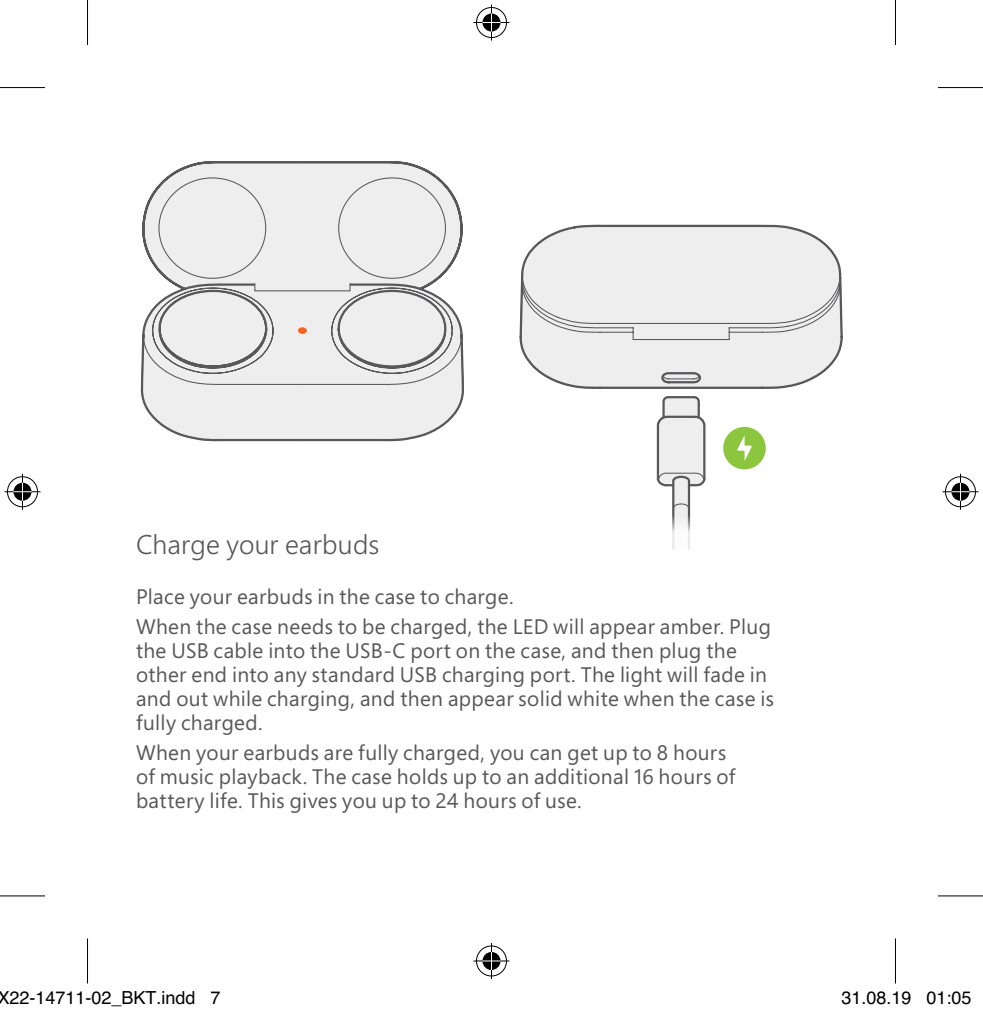
<style>
.page{position:relative;width:983px;height:1013px;background:#fff}
.page>*{position:absolute;margin:0;border:0;box-sizing:border-box;transform-origin:0 0}
.t1{font:300 27px "Segoe Pro";letter-spacing:.005em;color:#57585a}
.t2{font:21px/24px "Segoe Pro";letter-spacing:.015em;color:#57585a}
.t3{font:18px "Helvetica";color:#000}
</style>
<div class="page">
<svg style="left:140px;top:161px;width:324px;height:281px"></svg>
<svg style="left:519px;top:224px;width:324px;height:165px"></svg>
<div style="left:298px;top:327px;width:9px;height:7px;background:#f36421;border-radius:50%"></div>
<svg style="left:656px;top:396px;width:50px;height:154px"></svg>
<div style="left:723px;top:427px;width:43px;height:42px;background:#8cc63e;border-radius:50%"></div>
<svg style="left:737px;top:435px;width:15px;height:26px"></svg>
<hr style="left:0;top:87px;width:45px;height:1px;background:#000">
<hr style="left:938px;top:87px;width:45px;height:1px;background:#000">
<hr style="left:0;top:895px;width:45px;height:1px;background:#000">
<hr style="left:938px;top:895px;width:45px;height:1px;background:#000">
<hr style="left:87px;top:0;width:1px;height:45px;background:#000">
<hr style="left:87px;top:938px;width:1px;height:45px;background:#000">
<hr style="left:895px;top:0;width:1px;height:45px;background:#000">
<hr style="left:895px;top:938px;width:1px;height:45px;background:#000">
<div style="left:475px;top:6px;width:33px;height:33px;border:4px solid #fff;border-radius:50%"></div>
<hr style="left:473px;top:21px;width:36px;height:3px;background:#fff">
<hr style="left:490px;top:5px;width:3px;height:36px;background:#fff">
<div style="left:481px;top:12px;width:21px;height:21px;border:4px solid #fff;border-radius:50%"></div>
<div style="left:476px;top:7px;width:31px;height:31px;border:1px solid #000;border-radius:50%"></div>
<hr style="left:473px;top:22px;width:36px;height:1px;background:#000">
<hr style="left:491px;top:5px;width:1px;height:36px;background:#000">
<svg style="left:482px;top:14px;width:18px;height:18px"></svg>
<div style="left:475px;top:944px;width:33px;height:33px;border:4px solid #fff;border-radius:50%"></div>
<hr style="left:473px;top:959px;width:36px;height:3px;background:#fff">
<hr style="left:490px;top:942px;width:3px;height:36px;background:#fff">
<div style="left:481px;top:950px;width:21px;height:21px;border:4px solid #fff;border-radius:50%"></div>
<div style="left:476px;top:945px;width:31px;height:31px;border:1px solid #000;border-radius:50%"></div>
<hr style="left:473px;top:960px;width:36px;height:1px;background:#000">
<hr style="left:491px;top:942px;width:1px;height:36px;background:#000">
<svg style="left:482px;top:951px;width:18px;height:18px"></svg>
<div style="left:6px;top:475px;width:33px;height:33px;border:4px solid #fff;border-radius:50%"></div>
<hr style="left:4px;top:490px;width:36px;height:3px;background:#fff">
<hr style="left:21px;top:473px;width:3px;height:36px;background:#fff">
<div style="left:12px;top:481px;width:21px;height:21px;border:4px solid #fff;border-radius:50%"></div>
<div style="left:7px;top:476px;width:31px;height:31px;border:1px solid #000;border-radius:50%"></div>
<hr style="left:4px;top:491px;width:36px;height:1px;background:#000">
<hr style="left:22px;top:473px;width:1px;height:36px;background:#000">
<svg style="left:14px;top:482px;width:18px;height:18px"></svg>
<div style="left:944px;top:475px;width:33px;height:33px;border:4px solid #fff;border-radius:50%"></div>
<hr style="left:942px;top:490px;width:36px;height:3px;background:#fff">
<hr style="left:959px;top:473px;width:3px;height:36px;background:#fff">
<div style="left:950px;top:481px;width:21px;height:21px;border:4px solid #fff;border-radius:50%"></div>
<div style="left:945px;top:476px;width:31px;height:31px;border:1px solid #000;border-radius:50%"></div>
<hr style="left:942px;top:491px;width:36px;height:1px;background:#000">
<hr style="left:960px;top:473px;width:1px;height:36px;background:#000">
<svg style="left:951px;top:482px;width:18px;height:18px"></svg>
<p class="t1" style="left:136px;top:525px;width:245px">Charge your earbuds</p>
<p class="t2" style="left:136px;top:583px;width:636px;line-height:30px">Place your earbuds in the case to charge.<br>When the case needs to be charged, the LED will appear amber. Plug</p>
<p class="t2" style="left:136px;top:640px;width:639px">the USB cable into the USB-C port on the case, and then plug the other end into any standard USB charging port. The light will fade in and out while charging, and then appear solid white when the case is fully charged.</p>
<p class="t2" style="left:136px;top:742px;width:601px">When your earbuds are fully charged, you can get up to 8 hours of music playback. The case holds up to an additional 16 hours of battery life. This gives you up to 24 hours of use.</p>
<p class="t3" style="left:-2px;top:990px;width:225px">X22-14711-02_BKT.indd 7</p>
<p class="t3" style="left:841px;top:990px;width:132px">31.08.19 01:05</p>
</div>
